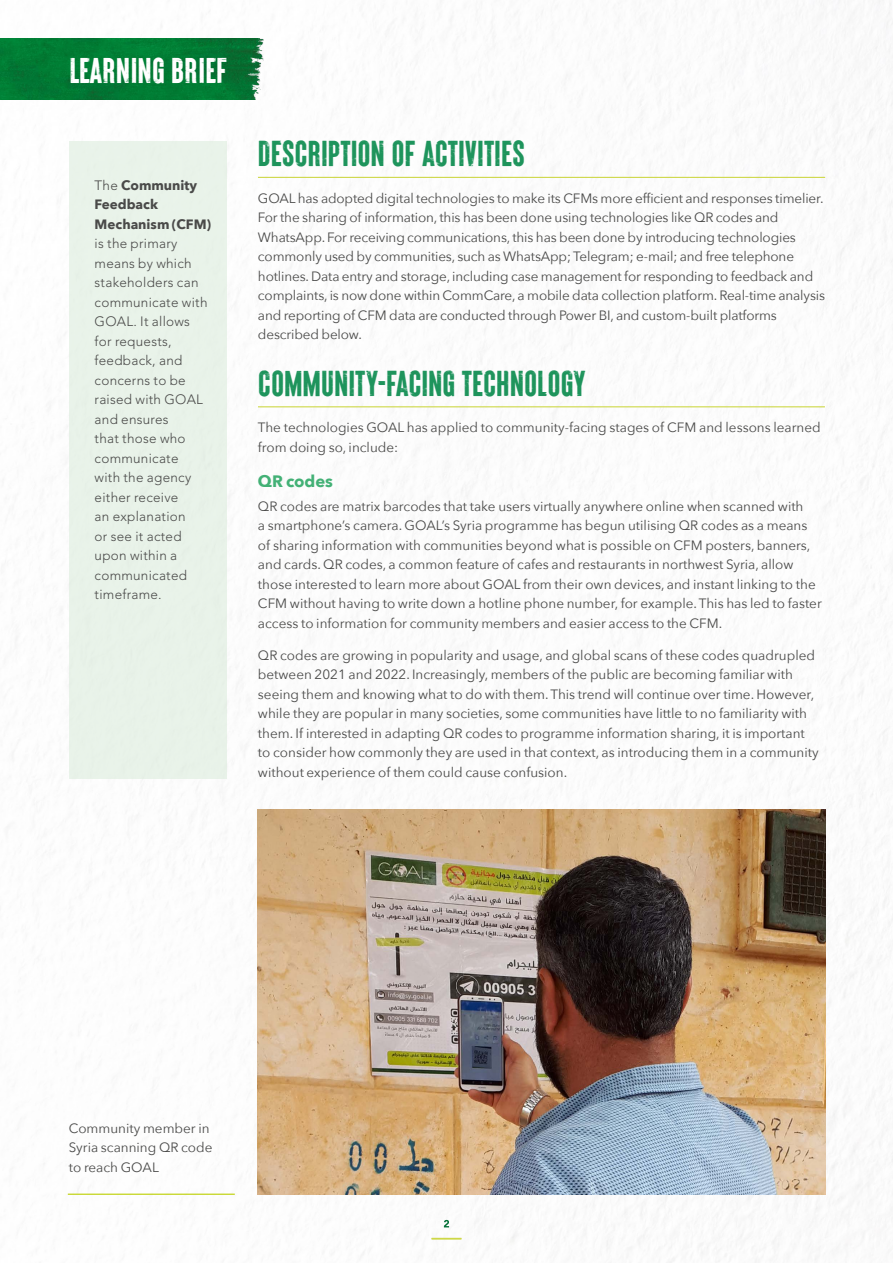
<style>
.page{position:relative;width:893px;height:1263px;background:#fff}
.page>*{position:absolute;margin:0;border:0;box-sizing:border-box;transform-origin:0 0}
.t1{font:36px "Brixton Wood Vector";color:#1e945c}
.t2{font:35.7px "Brixton Wood Vector";letter-spacing:.005em;color:#fff}
.t3{font:700 16.5px "Avenir Next";letter-spacing:-.005em;color:#43b176}
.t4{font:13.5px/19.5px "Avenir Next";color:#4a4a49}
.t5{font:300 13.5px/19.5px "Avenir LT Pro";letter-spacing:.02em;color:#4a4a49}
.t6{font:700 13.5px/19.5px "Avenir Next";color:#4a4a49}
.s1{font-family:"Avenir LT Pro";font-weight:300}
</style>
<div class="page">
<hr style="left:258px;top:177px;width:567px;height:1px;background:#ced848">
<hr style="left:258px;top:406px;width:567px;height:1px;background:#ced848">
<svg style="left:432px;top:1238px;width:29px;height:1px"></svg>
<svg style="left:444px;top:1220px;width:5px;height:7px"></svg>
<img style="left:258px;top:810px;width:567px;height:385px">
<img style="left:0;top:38px;width:264px;height:62px">
<hr style="left:68px;top:1193px;width:167px;height:2px;background:#bccf00">
<div style="left:70px;top:141px;width:157px;height:637px;background:#e9f3e9"></div>
<h2 class="t2" style="left:70px;top:51px;width:159px">LEARNING BRIEF</h2>
<p class="t6" style="left:95px;top:175px;width:118px"><span class="s1">The</span> Community<br>Feedback<br>Mechanism (CFM)</p>
<p class="t5" style="left:95px;top:234px;width:114px">is the primary means by which stakeholders can communicate with<br>GOAL. It allows for requests, feedback, and concerns to be raised with GOAL and ensures<br>that those who communicate with the agency either receive<br>an explanation<br>or see it acted upon within a communicated timeframe.</p>
<h1 class="t1" style="left:258px;top:134px;width:268px">DESCRIPTION OF ACTIVITIES</h1>
<p class="t4" style="left:258px;top:188px;width:569px">GOAL has adopted digital technologies to make its CFMs more efficient and responses timelier.<br>For the sharing of information, this has been done using technologies like QR codes and WhatsApp. For receiving communications, this has been done by introducing technologies commonly used by communities, such as WhatsApp; Telegram; e-mail; and free telephone hotlines. Data entry and storage, including case management for responding to feedback and complaints, is now done within CommCare, a mobile data collection platform. Real-time analysis and reporting of CFM data are conducted through Power BI, and custom-built platforms described below.</p>
<h1 class="t1" style="left:258px;top:363px;width:329px">COMMUNITY-FACING TECHNOLOGY</h1>
<p class="t4" style="left:258px;top:417px;width:564px">The technologies GOAL has applied to community-facing stages of CFM and lessons learned from doing so, include:</p>
<p class="t3" style="left:258px;top:467px;width:77px">QR codes</p>
<p class="t4" style="left:258px;top:496px;width:565px">QR codes are matrix barcodes that take users virtually anywhere online when scanned with<br>a smartphone’s camera. GOAL’s Syria programme has begun utilising QR codes as a means of sharing information with communities beyond what is possible on CFM posters, banners, and cards. QR codes, a common feature of cafes and restaurants in northwest Syria, allow those interested to learn more about GOAL from their own devices, and instant linking to the CFM without having to write down a hotline phone number, for example. This has led to faster access to information for community members and easier access to the CFM.</p>
<p class="t4" style="left:258px;top:645px;width:562px">QR codes are growing in popularity and usage, and global scans of these codes quadrupled between 2021 and 2022. Increasingly, members of the public are becoming familiar with seeing them and knowing what to do with them. This trend will continue over time. However, while they are popular in many societies, some communities have little to no familiarity with them. If interested in adapting QR codes to programme information sharing, it is important to consider how commonly they are used in that context, as introducing them in a community without experience of them could cause confusion.</p>
<p class="t4" style="left:69px;top:1118px;width:145px">Community member in<br>Syria scanning QR code to reach GOAL</p>
</div>
